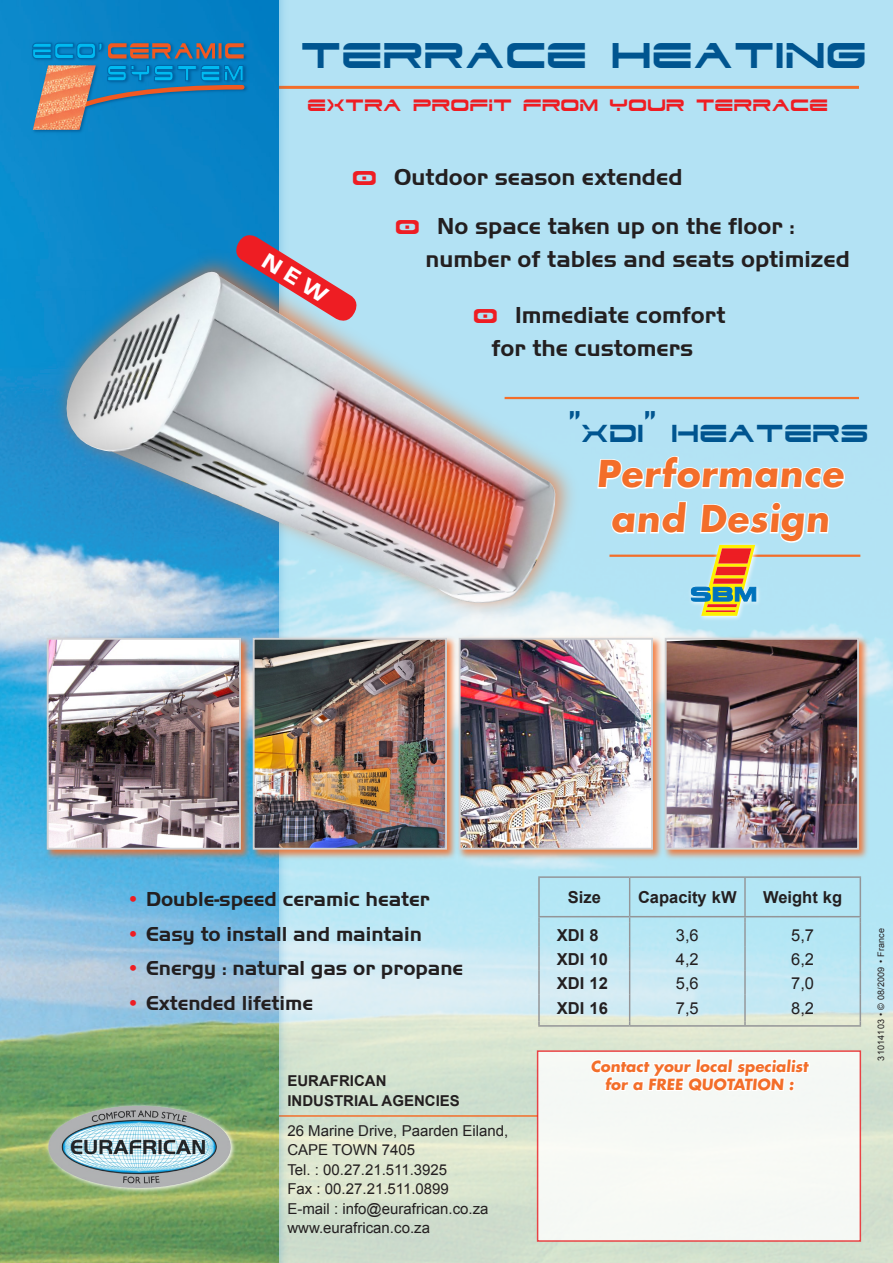
<style>
.page{position:relative;width:893px;height:1263px;background:#fff}
.page>*{position:absolute;margin:0;border:0;box-sizing:border-box;transform-origin:0 0}
.t1{font:42.9px "Dodger";color:#005590;scale:.91 1}
.t2{font:700 36px/45px "Futura";color:#f36e2a;text-align:center}
.t3{font:29.55px "Dodger";color:#005590;scale:.91 1}
.t4{font:27.45px "Dodger";color:#005590;scale:.91 1}
.t5{font:700 24px/49.5px "Handel Got D";color:#231f20}
.t6{font:700 21px "Handel Got D";color:#231f20}
.t7{font:19.8px "Dodger";color:#ee1d23;scale:.91 1}
.t8{font:700 16.5px "Arial";color:#231f20}
.t9{font:16.5px "Arial";color:#231f20}
.t10{font:15px/19.5px "Arial";color:#231f20}
.t11{font:700 15px/18px "Futura";color:#f36e2a;text-align:center}
.t12{font:700 15px/19.5px "Arial";color:#231f20}
.t13{font:9px "Arial";letter-spacing:.02em;color:#231f20}
.s1{font-family:"Dodger";font-weight:400;color:#ee1d23}
.s2{color:#ee1d23}
</style>
<div class="page">
<hr style="left:0;top:1115px;width:538px;height:2px;background:#f36e2a">
<hr style="left:0;top:86px;width:859px;height:3px;background:#f36e2a">
<img style="left:0;top:0;width:278px;height:1263px">
<div style="left:30px;top:41px;width:219px;height:94px;background:#005590;opacity:.75"></div>
<svg style="left:32px;top:43px;width:212px;height:16px;background:#4c748f"></svg>
<svg style="left:96px;top:65px;width:151px;height:65px;background:#167fb9"></svg>
<img style="left:33px;top:65px;width:63px;height:65px">
<div style="left:662px;top:635px;width:208px;height:226px;background:#f36e2a;opacity:.85"></div>
<img style="left:668px;top:641px;width:188px;height:206px">
<div style="left:665px;top:638px;width:194px;height:212px;border:2px solid #d1d2d4"></div>
<div style="left:456px;top:635px;width:209px;height:226px;background:#f36e2a;opacity:.85"></div>
<img style="left:462px;top:641px;width:188px;height:206px">
<div style="left:459px;top:638px;width:194px;height:212px;border:2px solid #d1d2d4"></div>
<div style="left:44px;top:635px;width:209px;height:226px;background:#f36e2a;opacity:.85"></div>
<img style="left:50px;top:641px;width:188px;height:206px">
<div style="left:47px;top:638px;width:194px;height:212px;border:2px solid #d1d2d4"></div>
<div style="left:250px;top:635px;width:209px;height:226px;background:#f36e2a;opacity:.85"></div>
<img style="left:256px;top:641px;width:188px;height:206px">
<div style="left:253px;top:638px;width:194px;height:212px;border:2px solid #d1d2d4"></div>
<svg style="left:596px;top:455px;width:250px;height:35px"></svg>
<hr style="left:538px;top:876px;width:92px;height:2px;background:#939598">
<hr style="left:538px;top:878px;width:2px;height:38px;background:#939598">
<hr style="left:745px;top:876px;width:116px;height:2px;background:#939598">
<hr style="left:860px;top:878px;width:1px;height:38px;background:#939598">
<hr style="left:538px;top:947px;width:2px;height:24px;background:#939598">
<hr style="left:538px;top:971px;width:2px;height:24px;background:#939598">
<hr style="left:538px;top:995px;width:2px;height:26px;background:#939598">
<hr style="left:538px;top:1025px;width:92px;height:2px;background:#939598">
<hr style="left:745px;top:1025px;width:116px;height:2px;background:#939598">
<hr style="left:630px;top:876px;width:115px;height:2px;background:#939598">
<hr style="left:538px;top:916px;width:92px;height:1px;background:#939598">
<svg style="left:538px;top:917px;width:2px;height:6px"></svg>
<hr style="left:630px;top:916px;width:115px;height:1px;background:#939598">
<hr style="left:745px;top:916px;width:116px;height:1px;background:#939598">
<hr style="left:538px;top:923px;width:2px;height:24px;background:#939598">
<svg style="left:860px;top:917px;width:1px;height:108px"></svg>
<hr style="left:629px;top:878px;width:1px;height:38px;background:#939598">
<hr style="left:744px;top:878px;width:2px;height:38px;background:#939598">
<hr style="left:609px;top:555px;width:251px;height:2px;background:#f36e2a">
<div style="left:49px;top:246px;width:533px;height:375px;background:#f36e2a;opacity:.75"></div>
<img style="left:59px;top:268px;width:498px;height:339px">
<hr style="left:505px;top:397px;width:354px;height:2px;background:#f36e2a">
<svg style="left:687px;top:616px;width:76px;height:7px"></svg>
<svg style="left:610px;top:500px;width:221px;height:116px;background:#bbd9dd"></svg>
<img style="left:44px;top:1102px;width:194px;height:93px">
<img style="left:132px;top:1106px;width:99px;height:64px">
<div style="left:538px;top:1051px;width:322px;height:190px;background:#f6f9f5"></div>
<div style="left:537px;top:1050px;width:324px;height:192px;border:2px solid #ee1d23"></div>
<svg style="left:589px;top:917px;width:222px;height:136px;background:#c8e4e7"></svg>
<svg style="left:232px;top:231px;width:129px;height:94px;background:#b193a3"></svg>
<h1 class="t1" style="left:302px;top:33px;width:624px">TERRACE HEATING</h1>
<h3 class="t7" style="left:308px;top:95px;width:574px">EXTRA PROFIT FROM YOUR TERRACE</h3>
<h3 class="t5" style="left:396px;top:152px;width:400px;text-indent:-43px"><span class="s1">0</span> Outdoor season extended<br><span class="s1">0</span> No space taken up on the floor :</h3>
<h3 class="t5" style="left:426px;top:235px;width:426px">number of tables and seats optimized</h3>
<h3 class="t5" style="left:492px;top:298px;width:236px;line-height:33px;text-indent:-18px"><span class="s1">0</span> Immediate comfort for the customers</h3>
<h3 class="t4" style="left:570px;top:404px;width:15px">"</h3>
<h3 class="t4" style="left:645px;top:404px;width:15px">"</h3>
<h3 class="t3" style="left:582px;top:418px;width:71px">XDI</h3>
<h3 class="t3" style="left:672px;top:418px;width:219px">HEATERS</h3>
<h2 class="t2" style="left:596px;top:450px;width:253px">Performance and Design</h2>
<h3 class="t6" style="left:126px;top:887px;width:305px"><span class="s2">•</span> Double-speed ceramic heater</h3>
<h3 class="t6" style="left:126px;top:922px;width:297px"><span class="s2">•</span> Easy to install and maintain</h3>
<h3 class="t6" style="left:126px;top:956px;width:339px"><span class="s2">•</span> Energy : natural gas or propane</h3>
<h3 class="t6" style="left:126px;top:991px;width:188px"><span class="s2">•</span> Extended lifetime</h3>
<p class="t12" style="left:287px;top:1072px;width:174px">EURAFRICAN<br>INDUSTRIAL AGENCIES</p>
<p class="t10" style="left:287px;top:1121px;width:222px">26 Marine Drive, Paarden Eiland,<br>CAPE TOWN 7405<br>Tel. : 00.27.21.511.3925<br>Fax : 00.27.21.511.0899<br>E-mail : info@eurafrican.co.za www.eurafrican.co.za</p>
<p class="t8" style="left:568px;top:886px;width:35px">Size</p>
<p class="t8" style="left:638px;top:886px;width:100px">Capacity kW</p>
<p class="t8" style="left:763px;top:886px;width:80px">Weight kg</p>
<p class="t8" style="left:557px;top:924px;width:43px">XDI 8</p>
<p class="t9" style="left:676px;top:924px;width:24px">3,6</p>
<p class="t9" style="left:791px;top:924px;width:24px">5,7</p>
<p class="t8" style="left:557px;top:948px;width:52px">XDI 10</p>
<p class="t9" style="left:676px;top:948px;width:24px">4,2</p>
<p class="t9" style="left:791px;top:948px;width:24px">6,2</p>
<p class="t8" style="left:557px;top:972px;width:52px">XDI 12</p>
<p class="t9" style="left:676px;top:972px;width:24px">5,6</p>
<p class="t9" style="left:791px;top:972px;width:24px">7,0</p>
<p class="t8" style="left:557px;top:997px;width:52px">XDI 16</p>
<p class="t9" style="left:676px;top:997px;width:24px">7,5</p>
<p class="t9" style="left:791px;top:997px;width:24px">8,2</p>
<p class="t11" style="left:591px;top:1057px;width:221px">Contact your local specialist for a FREE QUOTATION :</p>
<p class="t13" style="left:875px;top:1060px;width:134px;rotate:-90deg">31014103 • © 08/2009 • France</p>
</div>
